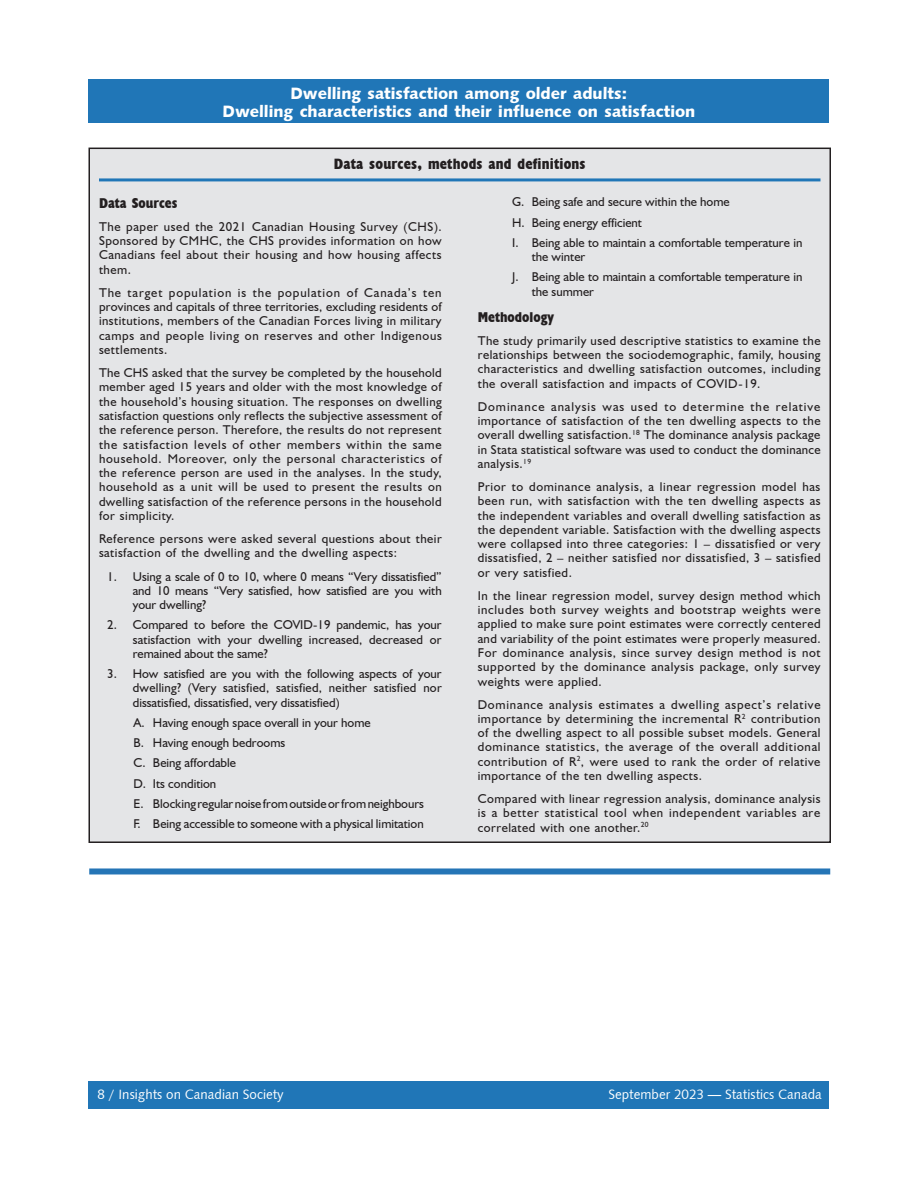
<style>
.page{position:relative;width:918px;height:1188px;background:#fff}
.page>*{position:absolute;margin:0;border:0;box-sizing:border-box;transform-origin:0 0}
.t1{font:16.5px/18px "Humanist 531 BT Black A";color:#fff;text-align:center}
.t2{font:700 condensed 15px "Humanist 521 BT Xtra";letter-spacing:.01em;color:#231f20}
.t3{font:700 condensed 14.25px "Humanist 521 BT Xtra";color:#231f20}
.t4{font:13.5px "Humanist 531 BT Roman A";color:#fff}
.t5{font:12.75px/14.2px "Humanist 521 BT";letter-spacing:.025em;color:#231f20;text-align:justify}
.t6{font:12.75px/20.2px "Humanist 521 BT";color:#231f20}
</style>
<div class="page">
<div style="left:88px;top:1081px;width:742px;height:27px;background:#2076b7"></div>
<div style="left:88px;top:80px;width:742px;height:43px;background:#2076b7"></div>
<div style="left:89px;top:148px;width:741px;height:694px;background:#e4e5e7"></div>
<hr style="left:99px;top:178px;width:721px;height:3px;background:#2076b7">
<div style="left:89px;top:868px;width:741px;height:6px;background:#2575b6"></div>
<p class="t1" style="left:221px;top:83px;width:477px">Education and earnings of Can dia -b rn Bl ck populations</p>
<p class="t1" style="left:223px;top:84px;width:474px">Dwelling satisfaction among older adults:<br>Dwelling characteristics and their influence on satisfaction</p>
<p class="t2" style="left:334px;top:155px;width:253px">Data sources, methods and definitions</p>
<p class="t3" style="left:99px;top:194px;width:80px">Data Sources</p>
<p class="t5" style="left:99px;top:219px;width:344px">The paper used the 2021 Canadian Housing Survey (CHS).<br>Sponsored by CMHC, the CHS provides information on how Canadians feel about their housing and how housing affects them.</p>
<p class="t5" style="left:99px;top:285px;width:344px">The target population is the population of Canada’s ten provinces and capitals of three territories, excluding residents of institutions, members of the Canadian Forces living in military camps and people living on reserves and other Indigenous settlements.</p>
<p class="t5" style="left:99px;top:366px;width:344px">The CHS asked that the survey be completed by the household member aged 15 years and older with the most knowledge of the household’s housing situation. The responses on dwelling satisfaction questions only reflects the subjective assessment of the reference person. Therefore, the results do not represent the satisfaction levels of other members within the same household. Moreover, only the personal characteristics of the reference person are used in the analyses. In the study, household as a unit will be used to present the results on dwelling satisfaction of the reference persons in the household for simplicity.</p>
<p class="t5" style="left:99px;top:531px;width:344px">Reference persons were asked several questions about their satisfaction of the dwelling and the dwelling aspects:</p>
<p class="t5" style="left:133px;top:569px;width:311px;text-indent:-26px">1. Using a scale of 0 to 10, where 0 means “Very dissatisfied” and 10 means “Very satisfied, how satisfied are you with your dwelling?</p>
<p class="t5" style="left:133px;top:618px;width:311px;text-indent:-25px">2. Compared to before the COVID-19 pandemic, has your satisfaction with your dwelling increased, decreased or remained about the same?</p>
<p class="t5" style="left:133px;top:666px;width:311px;text-indent:-25px">3. How satisfied are you with the following aspects of your dwelling? (Very satisfied, satisfied, neither satisfied nor dissatisfied, dissatisfied, very dissatisfied)</p>
<p class="t6" style="left:134px;top:712px;width:292px">A. Having enough space overall in your home<br>B. Having enough bedrooms<br>C. Being affordable<br>D. Its condition<br>E. Blocking regular noise from outside or from neighbours F. Being accessible to someone with a physical limitation</p>
<p class="t6" style="left:512px;top:192px;width:292px">G. Being safe and secure within the home<br>H. Being energy efficient<br>I. Being able to maintain a comfortable temperature in</p>
<p class="t6" style="left:512px;top:246px;width:292px;text-indent:19px">the winter<br>J. Being able to maintain a comfortable temperature in</p>
<p class="t6" style="left:532px;top:281px;width:64px">the summer</p>
<p class="t3" style="left:478px;top:308px;width:78px">Methodology</p>
<p class="t5" style="left:478px;top:333px;width:344px">The study primarily used descriptive statistics to examine the relationships between the sociodemographic, family, housing characteristics and dwelling satisfaction outcomes, including the overall satisfaction and impacts of COVID-19.</p>
<p class="t5" style="left:478px;top:399px;width:344px">Dominance analysis was used to determine the relative importance of satisfaction of the ten dwelling aspects to the overall dwelling satisfaction.<sup>18</sup> The dominance analysis package in Stata statistical software was used to conduct the dominance analysis.<sup>19</sup></p>
<p class="t5" style="left:478px;top:479px;width:344px">Prior to dominance analysis, a linear regression model has been run, with satisfaction with the ten dwelling aspects as the independent variables and overall dwelling satisfaction as the dependent variable. Satisfaction with the dwelling aspects were collapsed into three categories: 1 – dissatisfied or very dissatisfied, 2 – neither satisfied nor dissatisfied, 3 – satisfied or very satisfied.</p>
<p class="t5" style="left:478px;top:588px;width:344px">In the linear regression model, survey design method which includes both survey weights and bootstrap weights were applied to make sure point estimates were correctly centered and variability of the point estimates were properly measured.<br>For dominance analysis, since survey design method is not supported by the dominance analysis package, only survey weights were applied.</p>
<p class="t5" style="left:478px;top:697px;width:344px">Dominance analysis estimates a dwelling aspect’s relative importance by determining the incremental R<sup>2</sup> contribution of the dwelling aspect to all possible subset models. General dominance statistics, the average of the overall additional contribution of R<sup>2</sup>, were used to rank the order of relative importance of the ten dwelling aspects.</p>
<p class="t5" style="left:478px;top:791px;width:344px">Compared with linear regression analysis, dominance analysis is a better statistical tool when independent variables are correlated with one another.<sup>20</sup></p>
<p class="t4" style="left:98px;top:1086px;width:188px">8 / Insights on Canadian Society</p>
<p class="t4" style="left:608px;top:1086px;width:215px">September 2023 — Statistics Canada</p>
</div>
